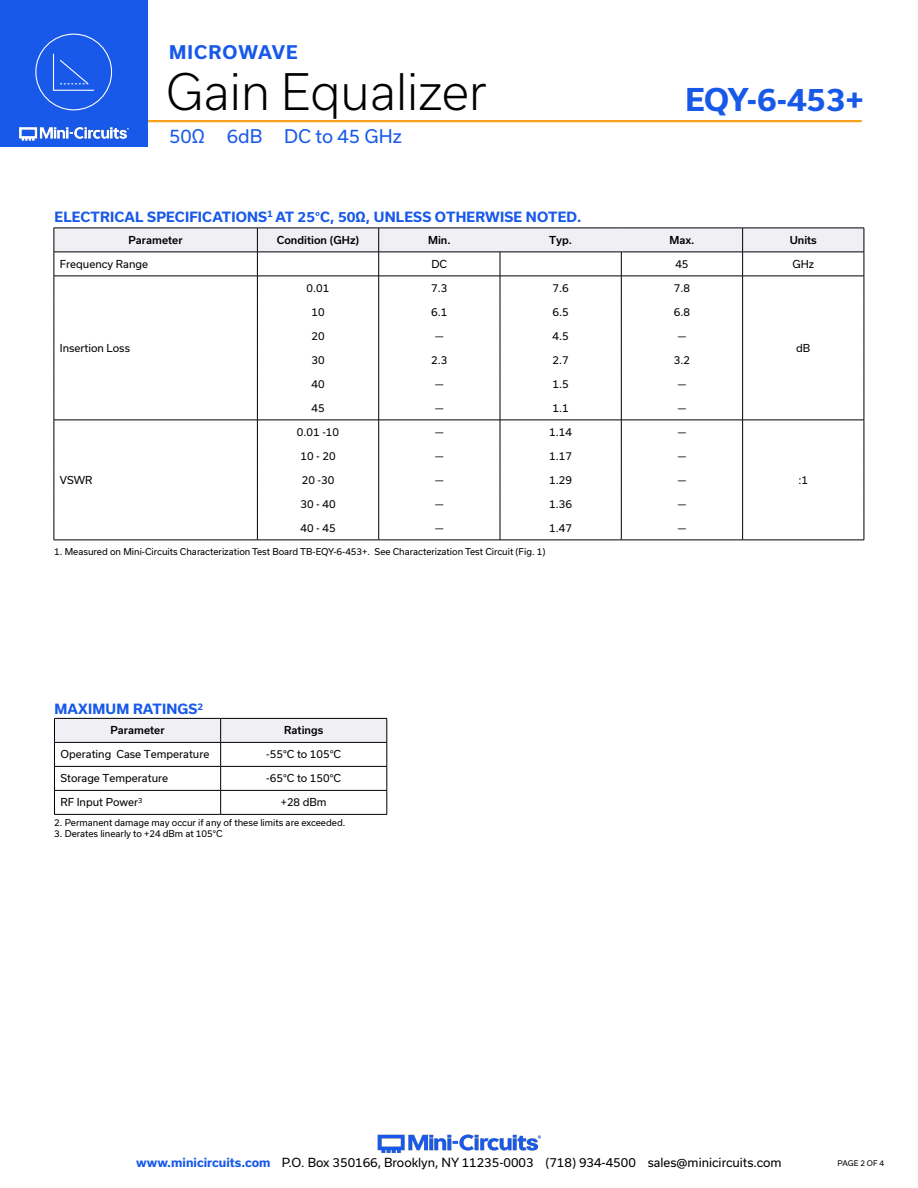
<style>
.page{position:relative;width:918px;height:1188px;background:#fff}
.page>*{position:absolute;margin:0;border:0;box-sizing:border-box;transform-origin:0 0}
.t1{font:300 48px "Usual";color:#000}
.t2{font:700 30px "Usual";letter-spacing:-.005em;color:#1859ea}
.t3{font:18px "Usual";color:#1859ea}
.t4{font:700 18px "Usual";letter-spacing:.06em;color:#1859ea}
.Blue_Headers{font:700 13.5px "Usual";letter-spacing:.015em;color:#1859ea}
.t5{font:12px "Usual";color:#000}
.Table_Body_Center{font:10.5px "Usual";color:#000}
.Table_Body_Left_Just{font:10.5px "Usual";color:#000}
.Table_Header_Center{font:500 10.5px "Usual";color:#000}
.Notes{font:9px "Usual";color:#000}
.t6{font:7.5px "Usual";color:#000}
.s1{font-weight:700;color:#1859ea}
</style>
<div class="page">
<hr style="left:129px;top:120px;width:733px;height:2px;background:#faa21b">
<div style="left:0;top:0;width:147px;height:147px;background:#1859ea"></div>
<img style="left:19px;top:126px;width:110px;height:15px">
<div style="left:35px;top:34px;width:77px;height:76px;border:1px solid #fff;border-radius:50%"></div>
<svg style="left:53px;top:53px;width:41px;height:38px"></svg>
<img style="left:377px;top:1134px;width:164px;height:19px">
<div style="left:54px;top:718px;width:167px;height:24px;background:#efeff4"></div>
<div style="left:221px;top:718px;width:166px;height:24px;background:#efeff4"></div>
<hr style="left:221px;top:742px;width:166px;height:1px;background:#000">
<hr style="left:221px;top:766px;width:166px;height:1px;background:#000">
<hr style="left:221px;top:790px;width:166px;height:1px;background:#000">
<hr style="left:221px;top:814px;width:166px;height:1px;background:#000">
<hr style="left:54px;top:718px;width:166px;height:1px;background:#000">
<hr style="left:220px;top:718px;width:167px;height:1px;background:#000">
<svg style="left:220px;top:719px;width:1px;height:95px"></svg>
<svg style="left:387px;top:719px;width:1px;height:95px"></svg>
<hr style="left:54px;top:742px;width:167px;height:1px;background:#000">
<hr style="left:54px;top:766px;width:167px;height:1px;background:#000">
<hr style="left:54px;top:790px;width:167px;height:1px;background:#000">
<svg style="left:54px;top:719px;width:1px;height:95px"></svg>
<hr style="left:54px;top:814px;width:167px;height:1px;background:#000">
<svg style="left:54px;top:228px;width:811px;height:312px"></svg>
<hr style="left:54px;top:540px;width:203px;height:1px;background:#000">
<hr style="left:257px;top:540px;width:122px;height:1px;background:#000">
<hr style="left:379px;top:540px;width:121px;height:1px;background:#000">
<hr style="left:500px;top:540px;width:121px;height:1px;background:#000">
<hr style="left:621px;top:540px;width:122px;height:1px;background:#000">
<hr style="left:743px;top:228px;width:121px;height:1px;background:#000">
<hr style="left:743px;top:540px;width:121px;height:1px;background:#000">
<h3 class="t4" style="left:169px;top:42px;width:130px">MICROWAVE</h3>
<h1 class="t1" style="left:166px;top:65px;width:322px">Gain Equalizer</h1>
<h3 class="t3" style="left:169px;top:125px;width:234px">50Ω 6dB DC to 45 GHz</h3>
<p class="Blue_Headers" style="left:55px;top:209px;width:528px">ELECTRICAL SPECIFICATIONS<sup>1</sup> AT 25°C, 50Ω, UNLESS OTHERWISE NOTED.</p>
<h2 class="t2" style="left:685px;top:82px;width:180px">EQY-6-453+</h2>
<p class="Table_Header_Center" style="left:129px;top:234px;width:56px">Parameter</p>
<p class="Table_Header_Center" style="left:277px;top:234px;width:84px">Condition (GHz)</p>
<p class="Table_Header_Center" style="left:428px;top:234px;width:24px">Min.</p>
<p class="Table_Header_Center" style="left:549px;top:234px;width:25px">Typ.</p>
<p class="Table_Header_Center" style="left:669px;top:234px;width:26px">Max.</p>
<p class="Table_Header_Center" style="left:790px;top:234px;width:29px">Units</p>
<p class="Table_Body_Left_Just" style="left:60px;top:258px;width:90px">Frequency Range</p>
<p class="Table_Body_Center" style="left:432px;top:258px;width:17px">DC</p>
<p class="Table_Body_Center" style="left:675px;top:258px;width:15px">45</p>
<p class="Table_Body_Center" style="left:792px;top:258px;width:23px">GHz</p>
<p class="Table_Body_Left_Just" style="left:60px;top:342px;width:72px">Insertion Loss</p>
<p class="Table_Body_Left_Just" style="left:60px;top:474px;width:34px">VSWR</p>
<p class="Table_Body_Center" style="left:307px;top:282px;width:24px">0.01</p>
<p class="Table_Body_Center" style="left:431px;top:282px;width:18px">7.3</p>
<p class="Table_Body_Center" style="left:553px;top:282px;width:18px">7.6</p>
<p class="Table_Body_Center" style="left:674px;top:282px;width:18px">7.8</p>
<p class="Table_Body_Center" style="left:311px;top:306px;width:15px">10</p>
<p class="Table_Body_Center" style="left:431px;top:306px;width:18px">6.1</p>
<p class="Table_Body_Center" style="left:553px;top:306px;width:18px">6.5</p>
<p class="Table_Body_Center" style="left:674px;top:306px;width:18px">6.8</p>
<p class="Table_Body_Center" style="left:311px;top:330px;width:15px">20</p>
<p class="Table_Body_Center" style="left:435px;top:330px;width:10px">—</p>
<p class="Table_Body_Center" style="left:553px;top:330px;width:18px">4.5</p>
<p class="Table_Body_Center" style="left:678px;top:330px;width:10px">—</p>
<p class="Table_Body_Center" style="left:311px;top:354px;width:15px">30</p>
<p class="Table_Body_Center" style="left:431px;top:354px;width:18px">2.3</p>
<p class="Table_Body_Center" style="left:553px;top:354px;width:18px">2.7</p>
<p class="Table_Body_Center" style="left:674px;top:354px;width:18px">3.2</p>
<p class="Table_Body_Center" style="left:311px;top:378px;width:15px">40</p>
<p class="Table_Body_Center" style="left:435px;top:378px;width:10px">—</p>
<p class="Table_Body_Center" style="left:553px;top:378px;width:18px">1.5</p>
<p class="Table_Body_Center" style="left:678px;top:378px;width:10px">—</p>
<p class="Table_Body_Center" style="left:311px;top:402px;width:15px">45</p>
<p class="Table_Body_Center" style="left:435px;top:402px;width:10px">—</p>
<p class="Table_Body_Center" style="left:553px;top:402px;width:18px">1.1</p>
<p class="Table_Body_Center" style="left:678px;top:402px;width:10px">—</p>
<p class="Table_Body_Center" style="left:297px;top:426px;width:44px">0.01 -10</p>
<p class="Table_Body_Center" style="left:435px;top:426px;width:10px">—</p>
<p class="Table_Body_Center" style="left:549px;top:426px;width:24px">1.14</p>
<p class="Table_Body_Center" style="left:678px;top:426px;width:10px">—</p>
<p class="Table_Body_Center" style="left:300px;top:450px;width:37px">10 - 20</p>
<p class="Table_Body_Center" style="left:435px;top:450px;width:10px">—</p>
<p class="Table_Body_Center" style="left:549px;top:450px;width:24px">1.17</p>
<p class="Table_Body_Center" style="left:678px;top:450px;width:10px">—</p>
<p class="Table_Body_Center" style="left:302px;top:474px;width:34px">20 -30</p>
<p class="Table_Body_Center" style="left:435px;top:474px;width:10px">—</p>
<p class="Table_Body_Center" style="left:549px;top:474px;width:24px">1.29</p>
<p class="Table_Body_Center" style="left:678px;top:474px;width:10px">—</p>
<p class="Table_Body_Center" style="left:300px;top:498px;width:37px">30 - 40</p>
<p class="Table_Body_Center" style="left:435px;top:498px;width:10px">—</p>
<p class="Table_Body_Center" style="left:549px;top:498px;width:24px">1.36</p>
<p class="Table_Body_Center" style="left:678px;top:498px;width:10px">—</p>
<p class="Table_Body_Center" style="left:300px;top:522px;width:37px">40 - 45</p>
<p class="Table_Body_Center" style="left:435px;top:522px;width:10px">—</p>
<p class="Table_Body_Center" style="left:549px;top:522px;width:24px">1.47</p>
<p class="Table_Body_Center" style="left:678px;top:522px;width:10px">—</p>
<p class="Notes" style="left:54px;top:546px;width:493px">1. Measured on Mini-Circuits Characterization Test Board TB-EQY-6-453+. See Characterization Test Circuit (Fig. 1)</p>
<p class="Blue_Headers" style="left:54px;top:701px;width:150px">MAXIMUM RATINGS<sup>2</sup></p>
<p class="Table_Header_Center" style="left:110px;top:724px;width:56px">Parameter</p>
<p class="Table_Header_Center" style="left:284px;top:724px;width:41px">Ratings</p>
<p class="Table_Body_Left_Just" style="left:60px;top:748px;width:150px">Operating Case Temperature</p>
<p class="Table_Body_Center" style="left:266px;top:748px;width:76px">-55°C to 105°C</p>
<p class="Table_Body_Left_Just" style="left:60px;top:772px;width:109px">Storage Temperature</p>
<p class="Table_Body_Center" style="left:266px;top:772px;width:76px">-65°C to 150°C</p>
<p class="Table_Body_Left_Just" style="left:60px;top:796px;width:84px">RF Input Power<sup>3</sup></p>
<p class="Table_Body_Center" style="left:281px;top:796px;width:47px">+28 dBm</p>
<p class="Notes" style="left:54px;top:817px;width:293px">2. Permanent damage may occur if any of these limits are exceeded.</p>
<p class="Notes" style="left:54px;top:828px;width:170px">3. Derates linearly to +24 dBm at 105°C</p>
<p class="Table_Body_Center" style="left:796px;top:342px;width:16px">dB</p>
<p class="Table_Body_Center" style="left:798px;top:474px;width:11px">:1</p>
<h3 class="t5" style="left:136px;top:1156px;width:647px"><span class="s1">www.minicircuits.com</span> P.O. Box 350166, Brooklyn, NY 11235-0003 (718) 934-4500 sales@minicircuits.com</h3>
<p class="t6" style="left:838px;top:1159px;width:48px">PAGE 2 OF 4</p>
</div>
